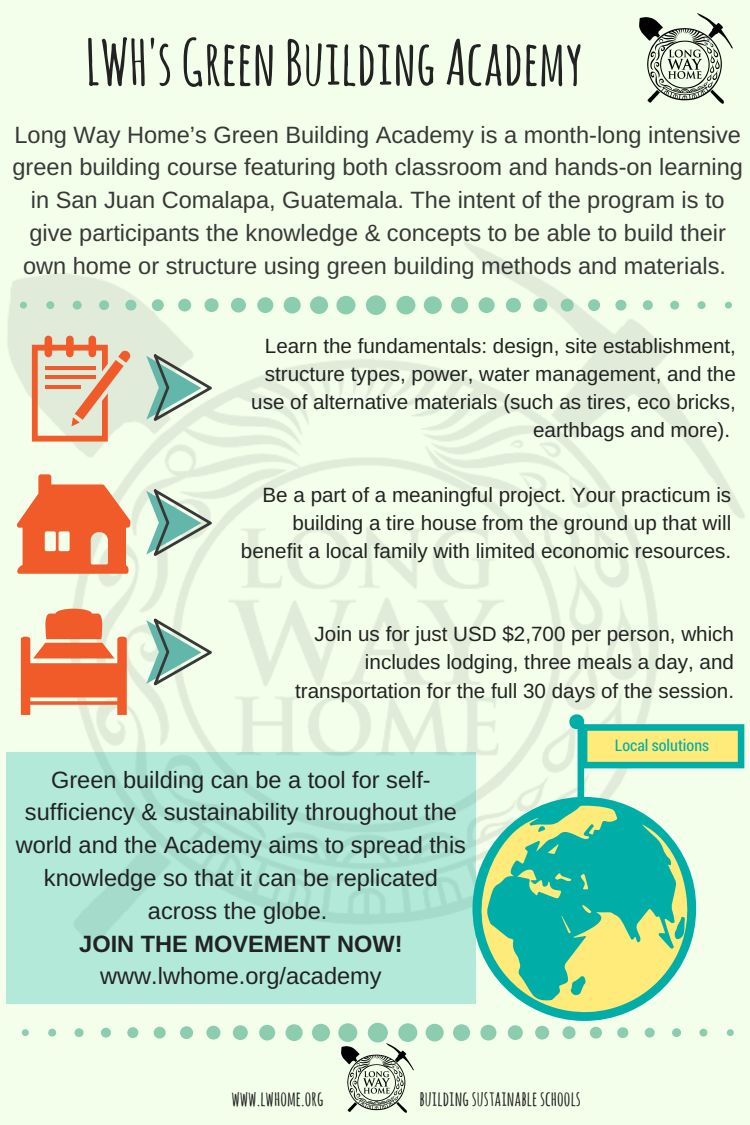
<style>
.page{position:relative;width:750px;height:1125px;background:#f3ffeb}
.page>*{position:absolute;margin:0;border:0;box-sizing:border-box;transform-origin:0 0}
.t1{font:700 61.88px "Amatic SC";color:#222}
.t2{font:23.62px/32.8px "Arimo";color:#393839;text-align:center}
.t3{font:23.62px/32.8px "Arimo";color:#222;text-align:center}
.t4{font:700 23.62px "Arimo";color:#222}
.t5{font:20.62px/28.1px "Arimo";color:#222;text-align:right}
.t6{font:700 20.62px "Amatic SC";color:#222}
.t7{font:16px "Roboto Condensed";color:#00ada7}
</style>
<div class="page">
<div style="left:6px;top:753px;width:58px;height:57px;background:#b2e9d8"></div>
<div style="left:62px;top:753px;width:357px;height:57px;background:linear-gradient(to right,#aee5d4,#b2e9d8)"></div>
<div style="left:418px;top:753px;width:58px;height:57px;background:linear-gradient(to bottom,#b3ead9,#afe6d5)"></div>
<svg style="left:429px;top:778px;width:21px;height:21px"></svg>
<div style="left:62px;top:947px;width:357px;height:57px;background:#b2e9d8"></div>
<div style="left:418px;top:947px;width:58px;height:57px;background:#b2e9d8"></div>
<div style="left:6px;top:809px;width:58px;height:138px;background:#b2e9d8"></div>
<div style="left:418px;top:809px;width:58px;height:138px;background:linear-gradient(to bottom,#abe1d1,#afe6d6)"></div>
<div style="left:6px;top:947px;width:58px;height:57px;background:#b2e9d8"></div>
<div style="left:62px;top:809px;width:357px;height:138px;background:linear-gradient(to right,#afe6d5,#ace3d3)"></div>
<svg style="left:472px;top:714px;width:272px;height:307px"></svg>
<img style="left:639px;top:13px;width:93px;height:90px">
<img style="left:341px;top:1043px;width:72px;height:70px">
<div style="left:368px;top:1023px;width:20px;height:19px;background:#8ccdb0;border-radius:50%"></div>
<div style="left:398px;top:1023px;width:19px;height:19px;background:#8ccdb0;border-radius:50%"></div>
<div style="left:426px;top:1024px;width:18px;height:18px;background:#8ccdb0;border-radius:50%"></div>
<svg style="left:453px;top:1024px;width:17px;height:17px"></svg>
<svg style="left:480px;top:1025px;width:16px;height:16px"></svg>
<div style="left:508px;top:1025px;width:15px;height:15px;background:#8ccdb0;border-radius:50%"></div>
<div style="left:535px;top:1026px;width:14px;height:14px;background:#8ccdb0;border-radius:50%"></div>
<svg style="left:563px;top:1026px;width:13px;height:13px"></svg>
<svg style="left:590px;top:1027px;width:12px;height:12px"></svg>
<svg style="left:617px;top:1027px;width:11px;height:11px"></svg>
<div style="left:645px;top:1028px;width:10px;height:10px;background:#8ccdb0;border-radius:50%"></div>
<div style="left:672px;top:1028px;width:9px;height:9px;background:#8ccdb0;border-radius:50%"></div>
<div style="left:699px;top:1029px;width:8px;height:8px;background:#8ccdb0;border-radius:50%"></div>
<div style="left:727px;top:1029px;width:7px;height:7px;background:#8ccdb0;border-radius:50%"></div>
<div style="left:338px;top:1023px;width:19px;height:19px;background:#8ccdb0;border-radius:50%"></div>
<div style="left:312px;top:1024px;width:18px;height:18px;background:#8ccdb0;border-radius:50%"></div>
<svg style="left:286px;top:1024px;width:17px;height:17px"></svg>
<div style="left:259px;top:1025px;width:16px;height:16px;background:#8ccdb0;border-radius:50%"></div>
<div style="left:233px;top:1025px;width:15px;height:15px;background:#8ccdb0;border-radius:50%"></div>
<svg style="left:206px;top:1026px;width:14px;height:14px"></svg>
<div style="left:180px;top:1026px;width:13px;height:13px;background:#8ccdb0;border-radius:50%"></div>
<div style="left:154px;top:1027px;width:12px;height:12px;background:#8ccdb0;border-radius:50%"></div>
<svg style="left:127px;top:1027px;width:11px;height:11px"></svg>
<div style="left:101px;top:1028px;width:10px;height:10px;background:#8ccdb0;border-radius:50%"></div>
<div style="left:75px;top:1028px;width:9px;height:9px;background:#8ccdb0;border-radius:50%"></div>
<div style="left:48px;top:1029px;width:8px;height:8px;background:#8ccdb0;border-radius:50%"></div>
<div style="left:22px;top:1029px;width:7px;height:7px;background:#8ccdb0;border-radius:50%"></div>
<svg style="left:32px;top:336px;width:98px;height:106px;background:#e6bda0"></svg>
<svg style="left:21px;top:609px;width:106px;height:106px"></svg>
<svg style="left:17px;top:474px;width:113px;height:100px"></svg>
<svg style="left:146px;top:489px;width:66px;height:67px"></svg>
<div style="left:366px;top:295px;width:20px;height:20px;background:#8ccdb0;border-radius:50%"></div>
<div style="left:396px;top:296px;width:19px;height:19px;background:#8ccdb0;border-radius:50%"></div>
<div style="left:424px;top:296px;width:18px;height:18px;background:#8ccdb0;border-radius:50%"></div>
<svg style="left:451px;top:297px;width:17px;height:17px"></svg>
<svg style="left:479px;top:297px;width:16px;height:16px"></svg>
<div style="left:506px;top:298px;width:15px;height:15px;background:#8ccdb0;border-radius:50%"></div>
<div style="left:533px;top:298px;width:14px;height:14px;background:#8ccdb0;border-radius:50%"></div>
<svg style="left:561px;top:299px;width:13px;height:13px"></svg>
<svg style="left:588px;top:299px;width:12px;height:12px"></svg>
<svg style="left:615px;top:300px;width:11px;height:11px"></svg>
<div style="left:643px;top:300px;width:10px;height:10px;background:#8ccdb0;border-radius:50%"></div>
<div style="left:670px;top:301px;width:9px;height:9px;background:#8ccdb0;border-radius:50%"></div>
<div style="left:698px;top:301px;width:8px;height:8px;background:#8ccdb0;border-radius:50%"></div>
<div style="left:725px;top:302px;width:7px;height:7px;background:#8ccdb0;border-radius:50%"></div>
<div style="left:336px;top:296px;width:19px;height:19px;background:#8ccdb0;border-radius:50%"></div>
<div style="left:310px;top:296px;width:18px;height:18px;background:#8ccdb0;border-radius:50%"></div>
<svg style="left:284px;top:297px;width:17px;height:17px"></svg>
<div style="left:257px;top:297px;width:16px;height:16px;background:#8ccdb0;border-radius:50%"></div>
<div style="left:231px;top:298px;width:15px;height:15px;background:#8ccdb0;border-radius:50%"></div>
<svg style="left:205px;top:298px;width:14px;height:14px"></svg>
<div style="left:178px;top:299px;width:13px;height:13px;background:#8ccdb0;border-radius:50%"></div>
<div style="left:152px;top:299px;width:12px;height:12px;background:#8ccdb0;border-radius:50%"></div>
<svg style="left:125px;top:300px;width:11px;height:11px"></svg>
<div style="left:99px;top:300px;width:10px;height:10px;background:#8ccdb0;border-radius:50%"></div>
<div style="left:73px;top:301px;width:9px;height:9px;background:#8ccdb0;border-radius:50%"></div>
<div style="left:46px;top:301px;width:8px;height:8px;background:#8ccdb0;border-radius:50%"></div>
<div style="left:20px;top:302px;width:7px;height:7px;background:#8ccdb0;border-radius:50%"></div>
<svg style="left:146px;top:354px;width:66px;height:67px"></svg>
<svg style="left:146px;top:619px;width:66px;height:66px"></svg>
<h1 class="t1" style="left:86px;top:22px;width:499px">LWH'sGreenBuildingAcademy</h1>
<p class="t2" style="left:13px;top:118px;width:732px">Long Way Home’s Green Building Academy is a month-long intensive green building course featuring both classroom and hands-on learning in San Juan Comalapa, Guatemala. The intent of the program is to give participants the knowledge &amp; concepts to be able to build their own home or structure using green building methods and materials.</p>
<p class="t5" style="left:251px;top:331px;width:486px">Learn the fundamentals: design, site establishment, structure types, power, water management, and the use of alternative materials (such as tires, eco bricks, earthbags and more).</p>
<p class="t5" style="left:241px;top:480px;width:492px">Be a part of a meaningful project. Your practicum is building a tire house from the ground up that will benefit a local family with limited economic resources.</p>
<p class="t5" style="left:295px;top:620px;width:440px">Join us for just USD $2,700 per person, which includes lodging, three meals a day, and transportation for the full 30 days of the session.</p>
<p class="t3" style="left:16px;top:763px;width:452px">Green building can be a tool for self&shy;sufficiency &amp; sustainability throughout the world and the Academy aims to spread this knowledge so that it can be replicated across the globe.</p>
<p class="t4" style="left:79px;top:930px;width:325px">JOIN THE MOVEMENT NOW!</p>
<p class="t3" style="left:100px;top:960px;width:283px">www.lwhome.org/academy</p>
<p class="t7" style="left:615px;top:734px;width:96px">Local solutions</p>
<p class="t6" style="left:231px;top:1085px;width:94px">www.lwhome.org</p>
<p class="t6" style="left:419px;top:1085px;width:163px">buildingsustainable schools</p>
</div>
